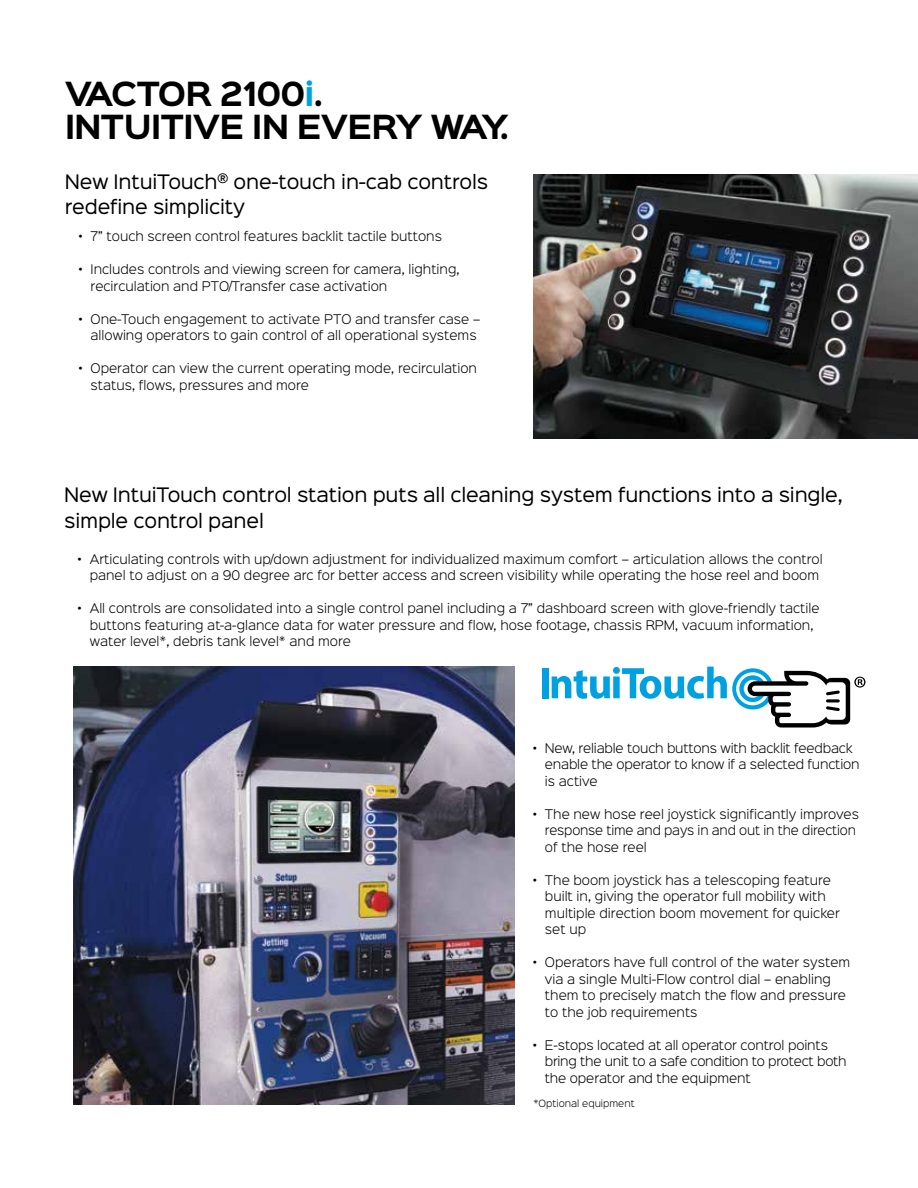
<style>
.page{position:relative;width:918px;height:1188px;background:#fff}
.page>*{position:absolute;margin:0;border:0;box-sizing:border-box;transform-origin:0 0}
.t1{font:700 30px/33px "Sinkin Sans 700";letter-spacing:-.03em;color:#000}
.t2{font:18px/25.5px "Sinkin Sans 400";letter-spacing:-.01em;color:#000}
.t3{font:300 12px/16.5px "Sinkin Sans 300";color:#000}
.t4{font:300 9px "Sinkin Sans 300";color:#000}
.s1{color:#00a1e1}
</style>
<div class="page">
<img style="left:534px;top:174px;width:384px;height:264px">
<img style="left:73px;top:667px;width:441px;height:438px">
<div style="left:542px;top:668px;width:6px;height:30px;background:#00a1e1"></div>
<svg style="left:552px;top:667px;width:175px;height:32px"></svg>
<svg style="left:732px;top:668px;width:41px;height:41px"></svg>
<svg style="left:736px;top:672px;width:33px;height:33px"></svg>
<svg style="left:739px;top:675px;width:27px;height:27px"></svg>
<svg style="left:744px;top:680px;width:18px;height:18px"></svg>
<svg style="left:748px;top:671px;width:118px;height:57px"></svg>
<h1 class="t1" style="left:65px;top:80px;width:446px">VACTOR 2100<span class="s1">i</span>.<br>INTUITIVE IN EVERY WAY.</h1>
<h2 class="t2" style="left:65px;top:167px;width:425px">New IntuiTouch<sup>®</sup> one-touch in-cab controls redefine simplicity</h2>
<p class="t3" style="left:79px;top:227px;width:364px">• 7” touch screen control features backlit tactile buttons</p>
<p class="t3" style="left:91px;top:260px;width:371px;text-indent:-11px">• Includes controls and viewing screen for camera, lighting, recirculation and PTO/Transfer case activation</p>
<p class="t3" style="left:79px;top:310px;width:403px;text-align:right">• One-Touch engagement to activate PTO and transfer case – allowing operators to gain control of all operational systems</p>
<p class="t3" style="left:91px;top:359px;width:388px;text-indent:-11px">• Operator can view the current operating mode, recirculation status, flows, pressures and more</p>
<h2 class="t2" style="left:64px;top:481px;width:780px">New IntuiTouch control station puts all cleaning system functions into a single, simple control panel</h2>
<p class="t3" style="left:78px;top:550px;width:746px;text-align:right">• Articulating controls with up/down adjustment for individualized maximum comfort – articulation allows the control panel to adjust on a 90 degree arc for better access and screen visibility while operating the hose reel and boom</p>
<p class="t3" style="left:90px;top:599px;width:731px;text-indent:-11px">• All controls are consolidated into a single control panel including a 7” dashboard screen with glove-friendly tactile buttons featuring at-a-glance data for water pressure and flow, hose footage, chassis RPM, vacuum information, water level*, debris tank level* and more</p>
<p class="t3" style="left:545px;top:739px;width:316px;text-indent:-11px">• New, reliable touch buttons with backlit feedback enable the operator to know if a selected function is active</p>
<p class="t3" style="left:545px;top:805px;width:316px;text-indent:-11px">• The new hose reel joystick significantly improves response time and pays in and out in the direction of the hose reel</p>
<p class="t3" style="left:545px;top:871px;width:296px;text-indent:-11px">• The boom joystick has a telescoping feature built in, giving the operator full mobility with multiple direction boom movement for quicker set up</p>
<p class="t3" style="left:545px;top:953px;width:307px;text-indent:-11px">• Operators have full control of the water system via a single Multi-Flow control dial – enabling them to precisely match the flow and pressure to the job requirements</p>
<p class="t3" style="left:545px;top:1036px;width:303px;text-indent:-11px">• E-stops located at all operator control points bring the unit to a safe condition to protect both the operator and the equipment</p>
<p class="t4" style="left:534px;top:1096px;width:103px">*Optional equipment</p>
</div>
